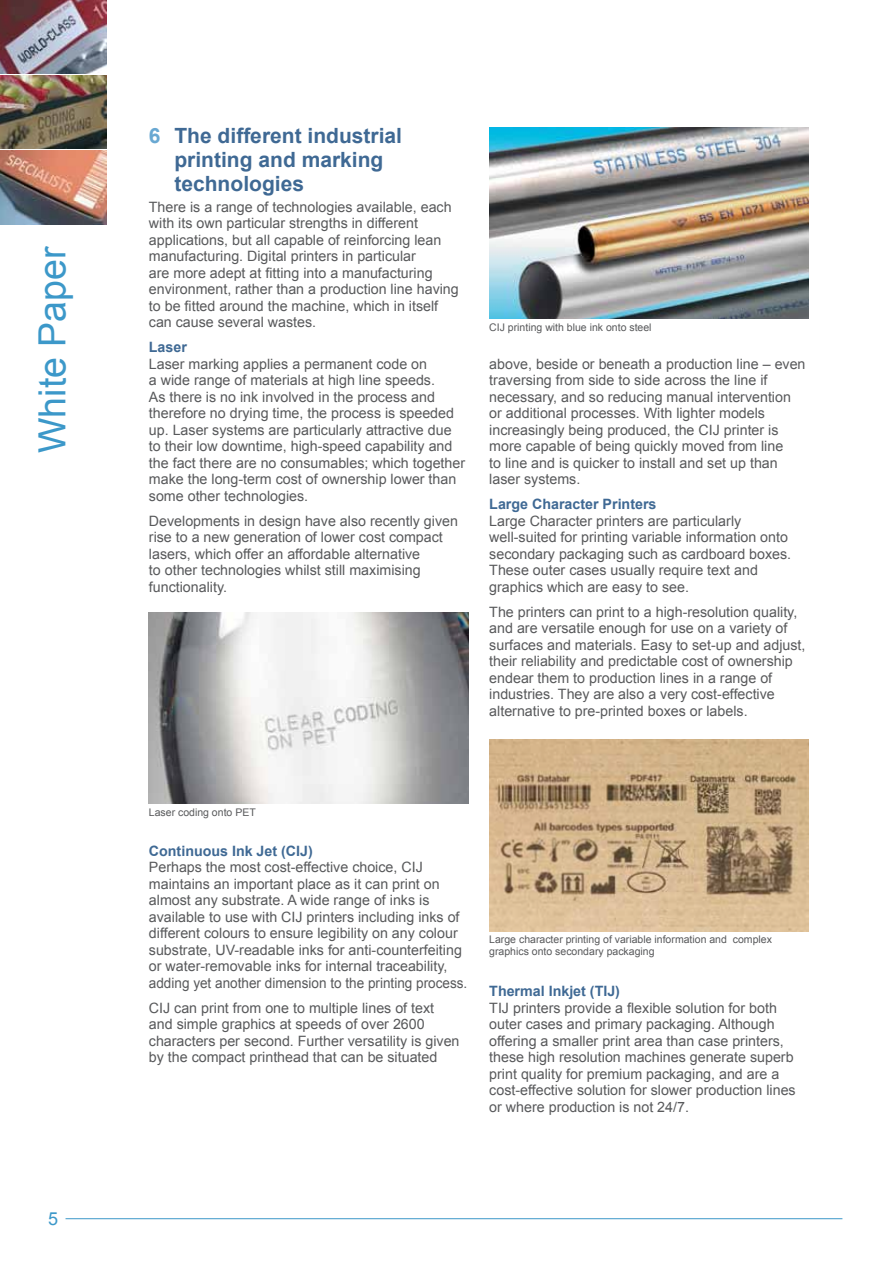
<style>
.page{position:relative;width:885px;height:1263px;background:#fff}
.page>*{position:absolute;margin:0;border:0;box-sizing:border-box;transform-origin:0 0}
.t1{font:37.5px "Arial";color:#3c98c9}
.t2{font:700 21px/24px "Arial";color:#3f6994}
.t3{font:18px "Arial";color:#3c98c9}
.t4{font:14.25px/16.5px "Arial";color:#58595b}
.t5{font:700 14.25px "Arial";color:#3f6994}
.t6{font:10.5px/12px "Arial";color:#58595b}
.s1{color:#69a8d2}
</style>
<div class="page">
<img style="left:0;top:0;width:106px;height:73px">
<img style="left:0;top:75px;width:106px;height:74px">
<img style="left:0;top:151px;width:106px;height:73px">
<hr style="left:65px;top:1218px;width:777px;height:1px;background:#3c98c9">
<img style="left:149px;top:612px;width:319px;height:192px">
<img style="left:489px;top:740px;width:319px;height:191px">
<img style="left:489px;top:128px;width:319px;height:191px">
<h1 class="t1" style="left:28px;top:453px;width:208px;rotate:-90deg">White Paper</h1>
<p class="t3" style="left:48px;top:1207px;width:12px">5</p>
<h2 class="t2" style="left:174px;top:124px;width:229px;text-indent:-26px"><span class="s1">6</span> The different industrial printing and marking technologies</h2>
<p class="t4" style="left:149px;top:198px;width:311px">There is a range of technologies available, each with its own particular strengths in different applications, but all capable of reinforcing lean manufacturing. Digital printers in particular<br>are more adept at fitting into a manufacturing environment, rather than a production line having to be fitted around the machine, which in itself can cause several wastes.</p>
<p class="t5" style="left:149px;top:338px;width:40px">Laser</p>
<p class="t4" style="left:149px;top:356px;width:318px">Laser marking applies a permanent code on<br>a wide range of materials at high line speeds.<br>As there is no ink involved in the process and therefore no drying time, the process is speeded up. Laser systems are particularly attractive due to their low downtime, high-speed capability and the fact there are no consumables; which together make the long-term cost of ownership lower than some other technologies.</p>
<p class="t4" style="left:149px;top:513px;width:310px">Developments in design have also recently given rise to a new generation of lower cost compact lasers, which offer an affordable alternative<br>to other technologies whilst still maximising functionality.</p>
<p class="t6" style="left:489px;top:321px;width:164px">CIJ printing with blue ink onto steel</p>
<p class="t4" style="left:489px;top:356px;width:318px">above, beside or beneath a production line – even traversing from side to side across the line if necessary, and so reducing manual intervention or additional processes. With lighter models increasingly being produced, the CIJ printer is more capable of being quickly moved from line<br>to line and is quicker to install and set up than laser systems.</p>
<p class="t5" style="left:489px;top:495px;width:169px">Large Character Printers</p>
<p class="t4" style="left:489px;top:513px;width:303px">Large Character printers are particularly well-suited for printing variable information onto secondary packaging such as cardboard boxes.<br>These outer cases usually require text and graphics which are easy to see.</p>
<p class="t4" style="left:489px;top:604px;width:318px">The printers can print to a high-resolution quality, and are versatile enough for use on a variety of surfaces and materials. Easy to set-up and adjust, their reliability and predictable cost of ownership endear them to production lines in a range of industries. They are also a very cost-effective alternative to pre-printed boxes or labels.</p>
<p class="t6" style="left:149px;top:806px;width:108px">Laser coding onto PET</p>
<p class="t5" style="left:149px;top:841px;width:165px">Continuous Ink Jet (CIJ)</p>
<p class="t4" style="left:149px;top:859px;width:320px">Perhaps the most cost-effective choice, CIJ maintains an important place as it can print on almost any substrate. A wide range of inks is available to use with CIJ printers including inks of different colours to ensure legibility on any colour substrate, UV-readable inks for anti-counterfeiting or water-removable inks for internal traceability, adding yet another dimension to the printing process.</p>
<p class="t4" style="left:149px;top:1000px;width:312px">CIJ can print from one to multiple lines of text and simple graphics at speeds of over 2600 characters per second. Further versatility is given by the compact printhead that can be situated</p>
<p class="t6" style="left:489px;top:934px;width:284px">Large character printing of variable information and complex graphics onto secondary packaging</p>
<p class="t5" style="left:489px;top:982px;width:132px">Thermal Inkjet (TIJ)</p>
<p class="t4" style="left:489px;top:1000px;width:308px">TIJ printers provide a flexible solution for both outer cases and primary packaging. Although offering a smaller print area than case printers, these high resolution machines generate superb print quality for premium packaging, and are a cost-effective solution for slower production lines or where production is not 24/7.</p>
</div>
